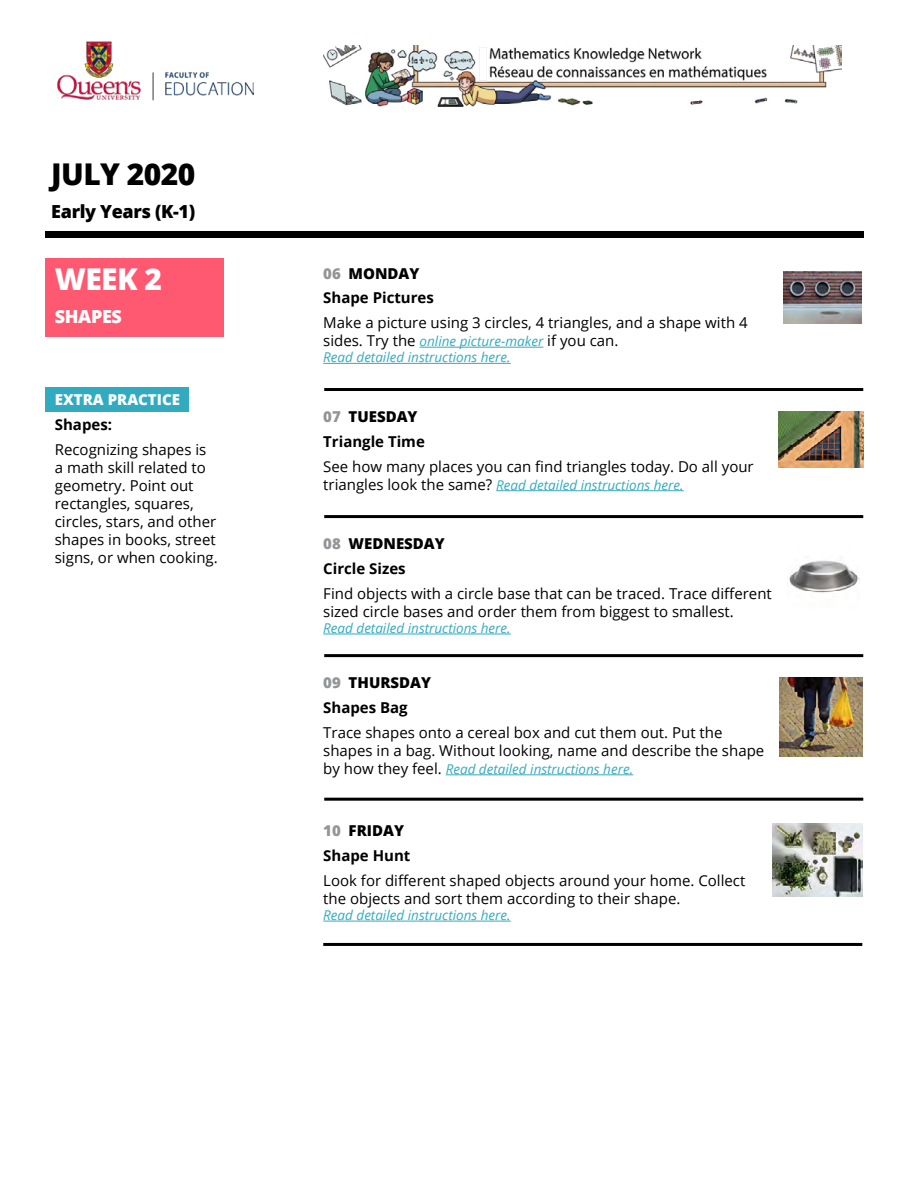
<style>
.page{position:relative;width:918px;height:1188px;background:#fff}
.page>*{position:absolute;margin:0;border:0;box-sizing:border-box;transform-origin:0 0}
.t1{font:800 30px "Open Sans";letter-spacing:-.02em;color:#000}
.t2{font:800 30px "Open Sans";color:#fff}
.t3{font:800 18px "Open Sans";letter-spacing:-.02em;color:#000}
.t4{font:800 18px "Open Sans";letter-spacing:-.02em;color:#fff}
.t5{font:15px/18px "Open Sans";color:#000}
.t6{font:700 15px/24.8px "Open Sans";color:#000}
.t7{font:800 15px "Open Sans";color:#fff}
.t8{font:italic 13.5px "Open Sans";color:#32abc0}
.s1{font-weight:800;color:#939598}
.s2{font-weight:800}
.s3{font-style:italic;font-size:13.5px;color:#32abc0}
.s4{font-style:normal;font-size:15px;color:#000}
</style>
<div class="page">
<img style="left:324px;top:46px;width:518px;height:60px">
<img style="left:57px;top:41px;width:196px;height:60px">
<div style="left:46px;top:231px;width:818px;height:6px;background:#000"></div>
<div style="left:46px;top:388px;width:143px;height:24px;background:#32abc0"></div>
<div style="left:46px;top:258px;width:178px;height:79px;background:#ff5871"></div>
<hr style="left:420px;top:347px;width:123px;height:1px;background:#32abc0">
<hr style="left:323px;top:363px;width:188px;height:1px;background:#32abc0">
<hr style="left:324px;top:388px;width:539px;height:3px;background:#000">
<hr style="left:496px;top:490px;width:188px;height:1px;background:#32abc0">
<hr style="left:324px;top:515px;width:539px;height:3px;background:#000">
<hr style="left:323px;top:634px;width:188px;height:1px;background:#32abc0">
<hr style="left:324px;top:654px;width:539px;height:3px;background:#000">
<hr style="left:446px;top:774px;width:187px;height:1px;background:#32abc0">
<hr style="left:324px;top:798px;width:539px;height:3px;background:#000">
<hr style="left:323px;top:921px;width:188px;height:1px;background:#32abc0">
<img style="left:783px;top:272px;width:78px;height:52px">
<img style="left:778px;top:411px;width:86px;height:56px">
<img style="left:789px;top:560px;width:71px;height:33px">
<img style="left:779px;top:677px;width:83px;height:79px">
<img style="left:772px;top:824px;width:90px;height:73px">
<hr style="left:323px;top:943px;width:539px;height:3px;background:#000">
<h1 class="t1" style="left:51px;top:152px;width:145px">JULY 2020</h1>
<p class="t3" style="left:51px;top:198px;width:145px">Early Years (K-1)</p>
<h1 class="t2" style="left:55px;top:256px;width:109px">WEEK 2</h1>
<p class="t4" style="left:55px;top:303px;width:69px">SHAPES</p>
<p class="t7" style="left:55px;top:388px;width:127px">EXTRA PRACTICE</p>
<p class="t6" style="left:55px;top:412px;width:59px">Shapes:</p>
<p class="t5" style="left:55px;top:440px;width:164px">Recognizing shapes is a math skill related to geometry. Point out rectangles, squares, circles, stars, and other shapes in books, street signs, or when cooking.</p>
<p class="t6" style="left:323px;top:260px;width:112px"><span class="s1">06</span> <span class="s2">MONDAY<br></span>Shape Pictures</p>
<p class="t5" style="left:323px;top:313px;width:426px">Make a picture using 3 circles, 4 triangles, and a shape with 4 sides. Try the <span class="s3">online picture-maker</span> if you can.</p>
<p class="t8" style="left:323px;top:348px;width:189px">Read detailed instructions here.</p>
<p class="t6" style="left:323px;top:404px;width:103px"><span class="s1">07</span> <span class="s2">TUESDAY<br></span>Triangle Time</p>
<p class="t5" style="left:323px;top:457px;width:432px">See how many places you can find triangles today. Do all your</p>
<p class="t8" style="left:323px;top:476px;width:362px"><span class="s4">triangles look the same?</span> Read detailed instructions here.</p>
<p class="t6" style="left:323px;top:531px;width:123px"><span class="s1">08</span> <span class="s2">WEDNESDAY<br></span>Circle Sizes</p>
<p class="t5" style="left:323px;top:584px;width:450px">Find objects with a circle base that can be traced. Trace different sized circle bases and order them from biggest to smallest.</p>
<p class="t8" style="left:323px;top:619px;width:189px">Read detailed instructions here.</p>
<p class="t6" style="left:323px;top:670px;width:109px"><span class="s1">09</span> <span class="s2">THURSDAY<br></span>Shapes Bag</p>
<p class="t5" style="left:323px;top:723px;width:443px">Trace shapes onto a cereal box and cut them out. Put the shapes in a bag. Without looking, name and describe the shape</p>
<p class="t8" style="left:323px;top:760px;width:311px"><span class="s4">by how they feel.</span> Read detailed instructions here.</p>
<p class="t6" style="left:323px;top:818px;width:89px"><span class="s1">10</span> <span class="s2">FRIDAY<br></span>Shape Hunt</p>
<p class="t5" style="left:323px;top:871px;width:424px">Look for different shaped objects around your home. Collect the objects and sort them according to their shape.</p>
<p class="t8" style="left:323px;top:906px;width:189px">Read detailed instructions here.</p>
</div>
